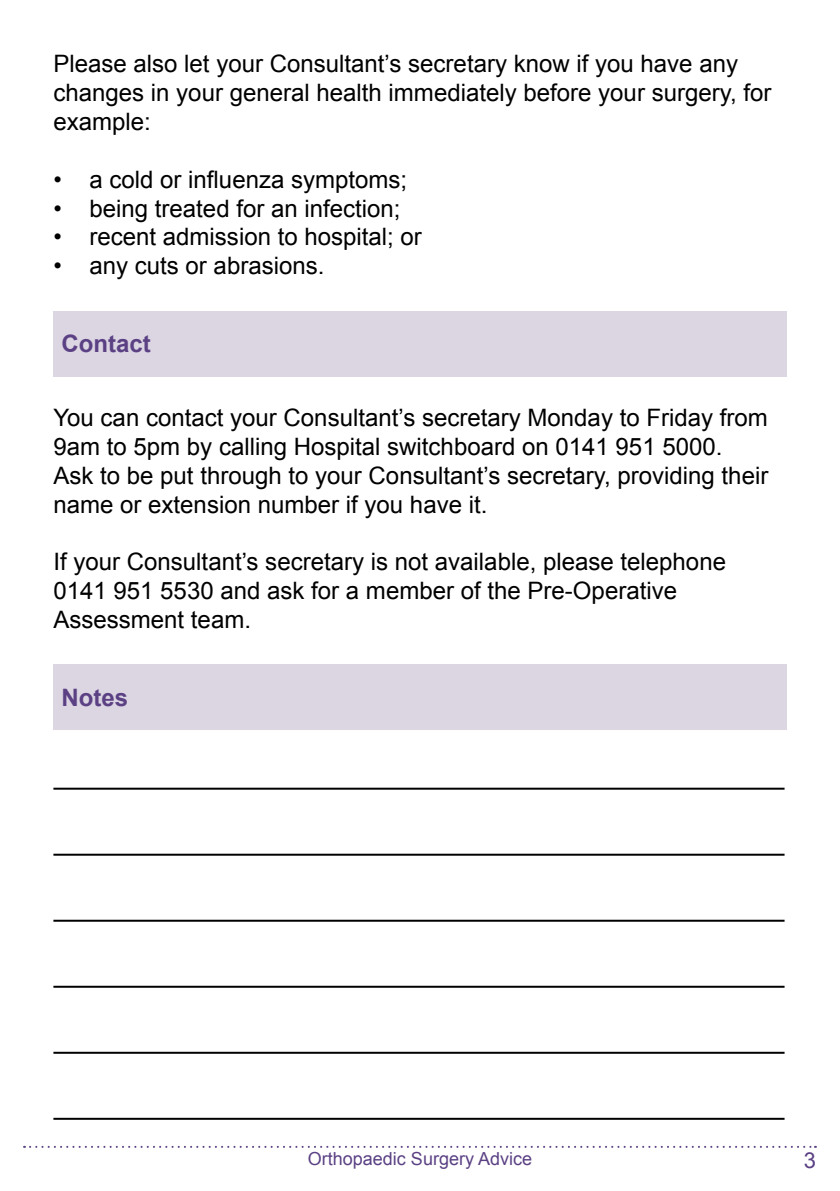
<style>
.page{position:relative;width:840px;height:1191px;background:#fff}
.page>*{position:absolute;margin:0;border:0;box-sizing:border-box;transform-origin:0 0}
.t1{font:24px/28.8px "Arial";color:#000}
.t2{font:700 24px "Arial";color:#5b4184}
.t3{font:22px "Arial";color:#5b4184}
.t4{font:18px "Arial";color:#5b4184}
</style>
<div class="page">
<svg style="left:24px;top:1145px;width:791px;height:2px"></svg>
<div style="left:53px;top:311px;width:733px;height:65px;background:#dcd6e3"></div>
<div style="left:53px;top:664px;width:733px;height:66px;background:#dcd6e3"></div>
<hr style="left:53px;top:787px;width:731px;height:2px;background:#000">
<hr style="left:53px;top:853px;width:731px;height:2px;background:#000">
<hr style="left:53px;top:919px;width:731px;height:2px;background:#000">
<hr style="left:53px;top:985px;width:731px;height:2px;background:#000">
<hr style="left:53px;top:1051px;width:731px;height:2px;background:#000">
<hr style="left:53px;top:1117px;width:731px;height:2px;background:#000">
<p class="t1" style="left:53px;top:50px;width:719px">Please also let your Consultant’s secretary know if you have any changes in your general health immediately before your surgery, for example:</p>
<p class="t1" style="left:53px;top:165px;width:355px">• a cold or influenza symptoms;</p>
<p class="t1" style="left:53px;top:194px;width:348px">• being treated for an infection;</p>
<p class="t1" style="left:53px;top:223px;width:370px">• recent admission to hospital; or</p>
<p class="t1" style="left:53px;top:251px;width:272px">• any cuts or abrasions.</p>
<p class="t2" style="left:61px;top:328px;width:91px">Contact</p>
<p class="t1" style="left:53px;top:403px;width:716px">You can contact your Consultant’s secretary Monday to Friday from 9am to 5pm by calling Hospital switchboard on 0141 951 5000.<br>Ask to be put through to your Consultant’s secretary, providing their name or extension number if you have it.</p>
<p class="t1" style="left:53px;top:547px;width:673px">If your Consultant’s secretary is not available, please telephone<br>0141 951 5530 and ask for a member of the Pre-Operative<br>Assessment team.</p>
<p class="t2" style="left:61px;top:681px;width:68px">Notes</p>
<p class="t4" style="left:307px;top:1146px;width:226px">Orthopaedic Surgery Advice</p>
<p class="t3" style="left:803px;top:1145px;width:14px">3</p>
</div>
